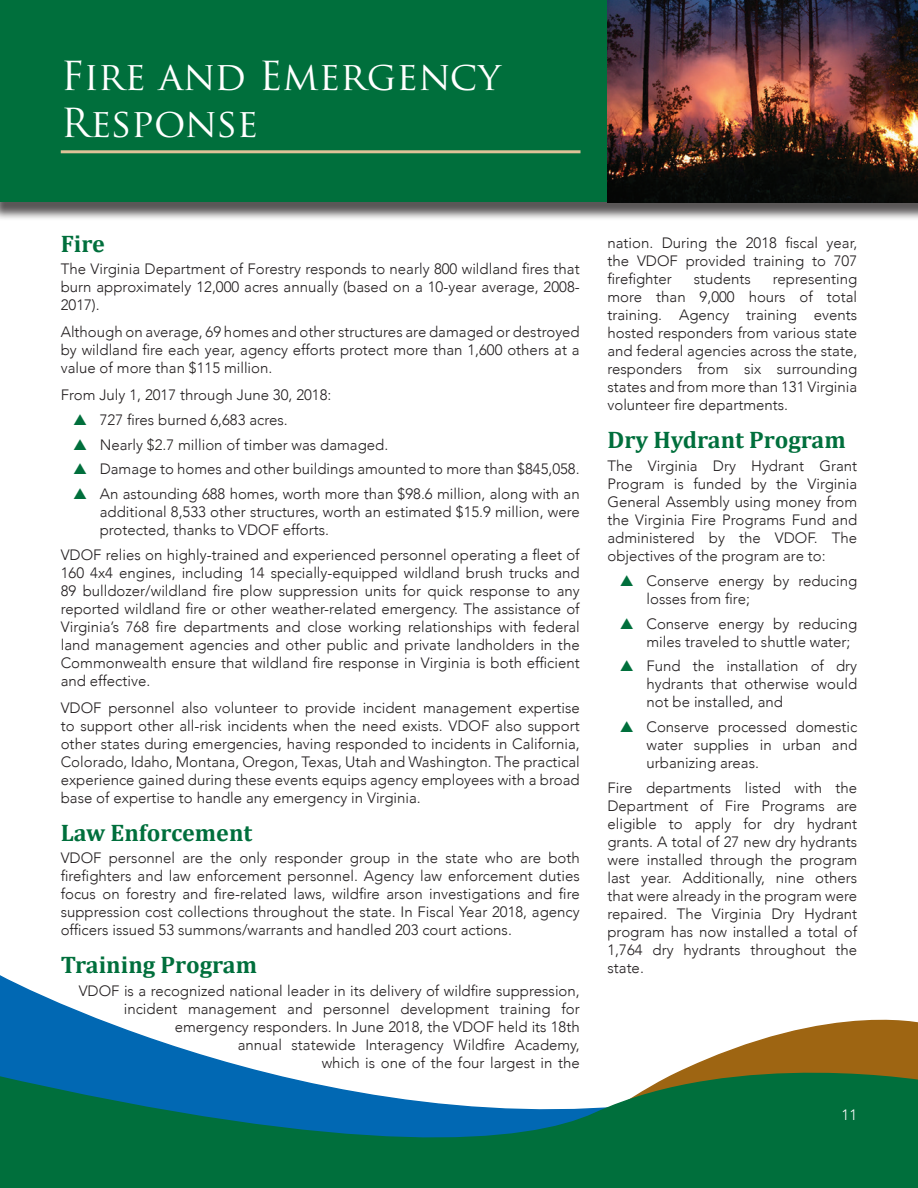
<style>
.page{position:relative;width:918px;height:1188px;background:#fff}
.page>*{position:absolute;margin:0;border:0;box-sizing:border-box;transform-origin:0 0}
.t1{font:39px/46.8px "Trajan Pro";color:#fff}
.t2{font:700 24px "Cambria";color:#006f3c}
.t3{font:300 15px/18px "Avenir";color:#231f20;text-align:justify}
.t4{font:300 15px "Avenir";color:#fff}
</style>
<div class="page">
<div style="left:0;top:0;width:918px;height:221px;background:#231f20;opacity:.75"></div>
<div style="left:0;top:0;width:918px;height:202px;background:#006f3c"></div>
<svg style="left:0;top:975px;width:918px;height:71px"></svg>
<svg style="left:0;top:1046px;width:918px;height:142px"></svg>
<img style="left:608px;top:0;width:310px;height:202px">
<hr style="left:61px;top:150px;width:519px;height:3px;background:#dfc298">
<h1 class="t1" style="left:61px;top:52px;width:441px">Fire and Emergency<br>Response</h1>
<h2 class="t2" style="left:61px;top:227px;width:46px">Fire</h2>
<p class="t3" style="left:61px;top:260px;width:521px">The Virginia Department of Forestry responds to nearly 800 wildland fires that burn approximately 12,000 acres annually (based on a 10-year average, 2008- 2017).</p>
<p class="t3" style="left:61px;top:323px;width:521px">Although on average, 69 homes and other structures are damaged or destroyed by wildland fire each year, agency efforts protect more than 1,600 others at a value of more than $115 million.</p>
<p class="t3" style="left:100px;top:382px;width:482px;line-height:24.8px;text-align:left;text-indent:-39px">From July 1, 2017 through June 30, 2018:<br>727 fires burned 6,683 acres.<br>Nearly $2.7 million of timber was damaged.<br>Damage to homes and other buildings amounted to more than $845,058.<br>An astounding 688 homes, worth more than $98.6 million, along with an</p>
<p class="t3" style="left:100px;top:502px;width:481px">additional 8,533 other structures, worth an estimated $15.9 million, were protected, thanks to VDOF efforts.</p>
<p class="t3" style="left:61px;top:546px;width:521px">VDOF relies on highly-trained and experienced personnel operating a fleet of 160 4x4 engines, including 14 specially-equipped wildland brush trucks and 89 bulldozer/wildland fire plow suppression units for quick response to any reported wildland fire or other weather-related emergency. The assistance of Virginia’s 768 fire departments and close working relationships with federal land management agencies and other public and private landholders in the Commonwealth ensure that wildland fire response in Virginia is both efficient and effective.</p>
<p class="t3" style="left:61px;top:699px;width:521px">VDOF personnel also volunteer to provide incident management expertise to support other all-risk incidents when the need exists. VDOF also support other states during emergencies, having responded to incidents in California, Colorado, Idaho, Montana, Oregon, Texas, Utah and Washington. The practical experience gained during these events equips agency employees with a broad base of expertise to handle any emergency in Virginia.</p>
<h2 class="t2" style="left:61px;top:816px;width:193px">Law Enforcement</h2>
<p class="t3" style="left:61px;top:849px;width:521px">VDOF personnel are the only responder group in the state who are both firefighters and law enforcement personnel. Agency law enforcement duties focus on forestry and fire-related laws, wildfire arson investigations and fire suppression cost collections throughout the state. In Fiscal Year 2018, agency officers issued 53 summons/warrants and handled 203 court actions.</p>
<h2 class="t2" style="left:61px;top:948px;width:198px">Training Program</h2>
<p class="t3" style="left:79px;top:981px;width:503px;text-align:right">VDOF is a recognized national leader in its delivery of wildfire suppression, incident management and personnel development training for emergency responders. In June 2018, the VDOF held its 18th<br>annual statewide Interagency Wildfire Academy,<br>which is one of the four largest in the</p>
<p class="t3" style="left:608px;top:234px;width:251px">nation. During the 2018 fiscal year, the VDOF provided training to 707 firefighter</p>
<p class="t3" style="left:694px;top:270px;width:58px">students</p>
<p class="t3" style="left:608px;top:270px;width:251px;text-indent:165px">representing more than 9,000 hours of total training. Agency training events hosted responders from various state and federal agencies across the state, responders from six surrounding states and from more than 131 Virginia volunteer fire departments.</p>
<h2 class="t2" style="left:608px;top:423px;width:240px">Dry Hydrant Program</h2>
<p class="t3" style="left:608px;top:457px;width:251px">The Virginia Dry Hydrant Grant Program is funded by the Virginia General Assembly using money from the Virginia Fire Programs Fund and administered by the VDOF. The objectives of the program are to:</p>
<p class="t3" style="left:646px;top:572px;width:212px">Conserve energy by reducing losses from fire;</p>
<p class="t3" style="left:646px;top:615px;width:212px">Conserve energy by reducing miles traveled to shuttle water;</p>
<p class="t3" style="left:646px;top:657px;width:212px">Fund the installation of dry hydrants that otherwise would not be installed, and</p>
<p class="t3" style="left:646px;top:718px;width:212px">Conserve processed domestic water supplies in urban and urbanizing areas.</p>
<p class="t3" style="left:608px;top:779px;width:251px">Fire departments listed with the Department of Fire Programs are eligible to apply for dry hydrant grants. A total of 27 new dry hydrants were installed through the program last year. Additionally, nine others that were already in the program were repaired. The Virginia Dry Hydrant program has now installed a total of 1,764 dry hydrants throughout the state.</p>
<p class="t4" style="left:842px;top:1106px;width:17px">11</p>
</div>
